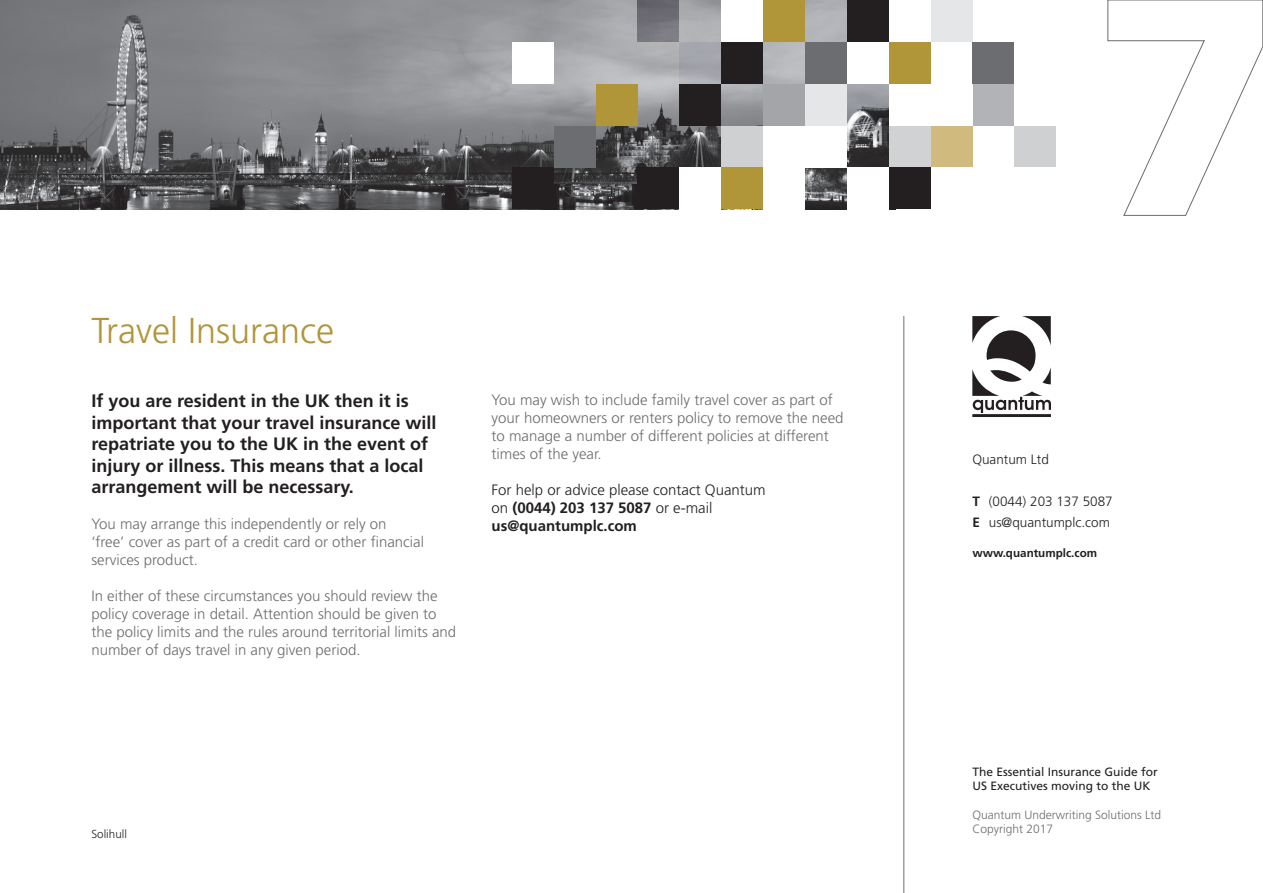
<style>
.page{position:relative;width:1263px;height:893px;background:#fff}
.page>*{position:absolute;margin:0;border:0;box-sizing:border-box;transform-origin:0 0}
.t1{font:300 36px "Frutiger";color:#b19539}
.t2{font:700 18px/21.6px "Frutiger";color:#231f20}
.t3{font:300 15px/18px "Frutiger";color:#6c6d70}
.t4{font:700 15px "Frutiger";color:#231f20}
.t5{font:300 15px "Frutiger";color:#231f20}
.t6{font:300 13.5px "Frutiger";color:#231f20}
.t7{font:12px "Frutiger";color:#231f20}
.t8{font:300 12px "Frutiger";color:#6c6d70}
.t9{font:700 11.7px "Frutiger";color:#231f20}
.t10{font:300 11.7px "Frutiger";color:#231f20}
.s1{font-weight:300}
.s2{font-weight:700}
</style>
<div class="page">
<img style="left:0;top:0;width:889px;height:209px">
<div style="left:972px;top:42px;width:42px;height:42px;background:#6c6d70"></div>
<div style="left:972px;top:84px;width:42px;height:42px;background:#b2b3b7"></div>
<div style="left:930px;top:0;width:42px;height:42px;background:#e5e6e8"></div>
<div style="left:889px;top:42px;width:41px;height:42px;background:#b19539"></div>
<div style="left:847px;top:0;width:42px;height:42px;background:#231f20"></div>
<div style="left:847px;top:42px;width:42px;height:42px;background:#fff"></div>
<svg style="left:847px;top:84px;width:42px;height:42px;background:#898b90"></svg>
<div style="left:805px;top:0;width:42px;height:42px;background:#b2b4b9"></div>
<div style="left:805px;top:42px;width:42px;height:42px;background:#6c6d70"></div>
<div style="left:805px;top:84px;width:42px;height:42px;background:#e5e6e8"></div>
<div style="left:763px;top:0;width:42px;height:42px;background:#b19539"></div>
<div style="left:763px;top:84px;width:42px;height:42px;background:#a4a5a9"></div>
<div style="left:721px;top:0;width:42px;height:42px;background:#fff"></div>
<div style="left:721px;top:42px;width:42px;height:42px;background:#231f20"></div>
<div style="left:679px;top:42px;width:42px;height:42px;background:linear-gradient(to bottom,#a0a2a9,#abadb2)"></div>
<div style="left:679px;top:84px;width:42px;height:42px;background:#231f20"></div>
<div style="left:1014px;top:126px;width:42px;height:41px;background:#cfd0d2"></div>
<div style="left:930px;top:126px;width:42px;height:41px;background:#d0ba7e"></div>
<div style="left:889px;top:126px;width:41px;height:41px;background:#d1d2d4"></div>
<div style="left:889px;top:167px;width:41px;height:42px;background:#231f20"></div>
<div style="left:847px;top:167px;width:42px;height:46px;background:#fff"></div>
<div style="left:805px;top:126px;width:42px;height:41px;background:#fff"></div>
<div style="left:763px;top:126px;width:45px;height:41px;background:#fff"></div>
<div style="left:763px;top:165px;width:42px;height:46px;background:#fff"></div>
<div style="left:721px;top:126px;width:42px;height:41px;background:#cfd0d2"></div>
<div style="left:721px;top:167px;width:42px;height:42px;background:#b19539"></div>
<div style="left:679px;top:167px;width:42px;height:46px;background:#fff"></div>
<div style="left:637px;top:0;width:42px;height:42px;background:linear-gradient(to bottom,#606067,#807f86)"></div>
<div style="left:596px;top:84px;width:41px;height:42px;background:#b19539"></div>
<div style="left:512px;top:42px;width:42px;height:42px;background:#fff"></div>
<div style="left:637px;top:167px;width:42px;height:42px;background:#231f20"></div>
<div style="left:554px;top:126px;width:42px;height:41px;background:#6c6d70"></div>
<div style="left:512px;top:167px;width:42px;height:42px;background:#231f20"></div>
<hr style="left:972px;top:414px;width:79px;height:3px;background:#231f20">
<svg style="left:972px;top:316px;width:79px;height:97px"></svg>
<hr style="left:903px;top:316px;width:1px;height:577px;background:#6c6d70">
<svg style="left:1107px;top:0;width:156px;height:216px"></svg>
<p class="t1" style="left:91px;top:310px;width:244px">Travel Insurance</p>
<p class="t2" style="left:91px;top:390px;width:347px">If you are resident in the UK then it is important that your travel insurance will repatriate you to the UK in the event of injury or illness. This means that a local arrangement will be necessary.</p>
<p class="t3" style="left:91px;top:515px;width:297px">You may arrange this independently or rely on</p>
<p class="t3" style="left:91px;top:533px;width:334px">‘free’ cover as part of a credit card or other financial services product.</p>
<p class="t3" style="left:91px;top:587px;width:366px">In either of these circumstances you should review the policy coverage in detail. Attention should be given to the policy limits and the rules around territorial limits and number of days travel in any given period.</p>
<p class="t3" style="left:491px;top:390px;width:354px">You may wish to include family travel cover as part of your homeowners or renters policy to remove the need to manage a number of different policies at different times of the year.</p>
<p class="t5" style="left:491px;top:481px;width:276px">For help or advice please contact Quantum</p>
<p class="t4" style="left:491px;top:499px;width:222px"><span class="s1">on</span> (0044) 203 137 5087 <span class="s1">or e-mail</span></p>
<p class="t4" style="left:491px;top:517px;width:147px">us@quantumplc.com</p>
<p class="t10" style="left:91px;top:828px;width:37px">Solihull</p>
<p class="t6" style="left:972px;top:452px;width:78px">Quantum Ltd</p>
<p class="t6" style="left:972px;top:494px;width:142px"><span class="s2">T</span> (0044) 203 137 5087</p>
<p class="t6" style="left:972px;top:515px;width:139px"><span class="s2">E</span> us@quantumplc.com</p>
<p class="t9" style="left:972px;top:546px;width:126px">www.quantumplc.com</p>
<p class="t7" style="left:972px;top:764px;width:187px">The Essential Insurance Guide for</p>
<p class="t7" style="left:972px;top:779px;width:180px">US Executives moving to the UK</p>
<p class="t8" style="left:972px;top:808px;width:190px">Quantum Underwriting Solutions Ltd</p>
<p class="t8" style="left:972px;top:822px;width:82px">Copyright 2017</p>
</div>
